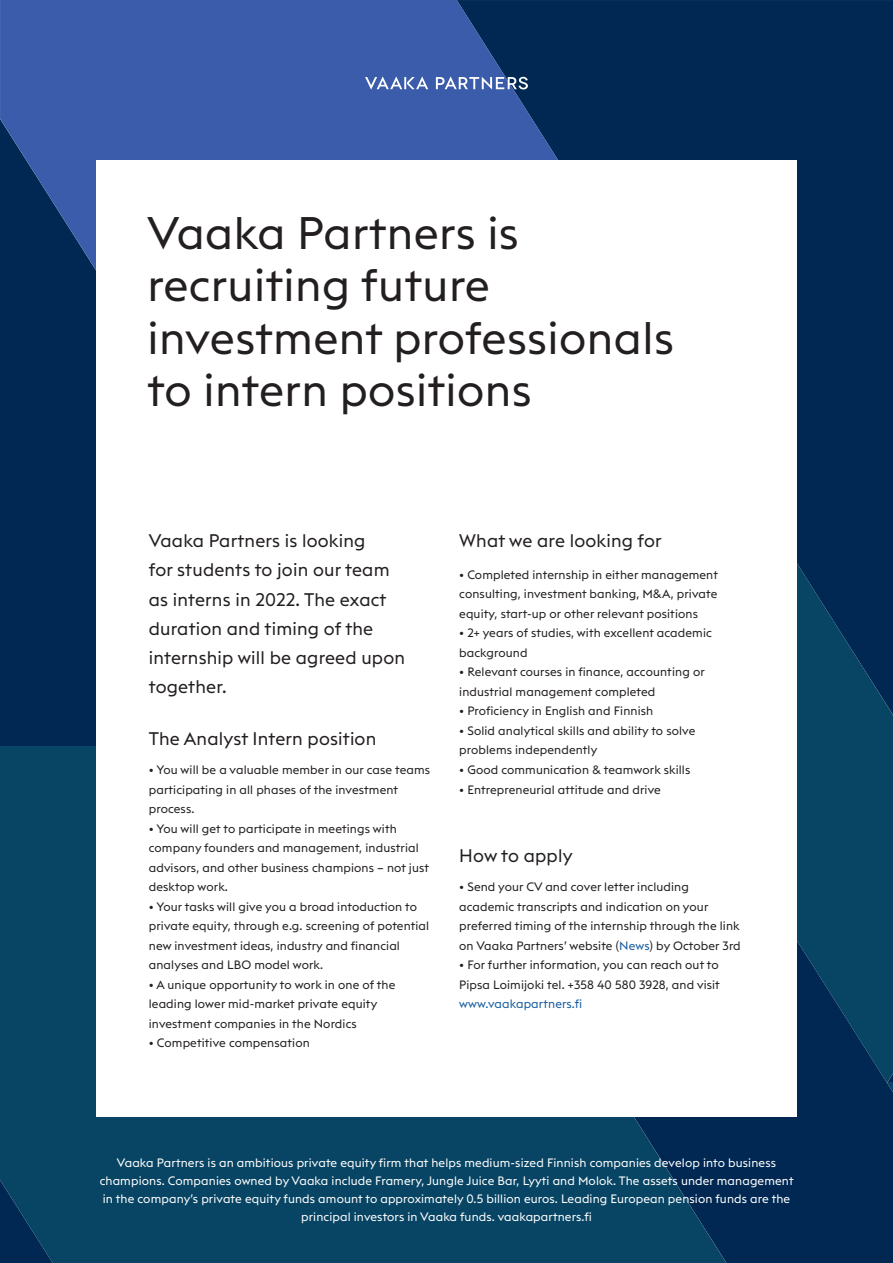
<style>
.page{position:relative;width:893px;height:1263px;background:#fff}
.page>*{position:absolute;margin:0;border:0;box-sizing:border-box;transform-origin:0 0}
.HEADLINE{font:45px/52.5px "Euclid Triangle";letter-spacing:.01em;color:#231f20}
.SUBHEADING{font:18px/29.2px "Euclid Triangle";letter-spacing:.01em;color:#231f20}
.t1{font:12px/19.5px "Euclid Triangle";letter-spacing:.01em;color:#231f20}
.t2{font:12px/18px "Euclid Triangle";letter-spacing:.01em;color:#fff;text-align:center}
.s1{color:#175d9e}
</style>
<div class="page">
<div style="left:663px;top:0;width:230px;height:1263px;background:#002853"></div>
<svg style="left:887px;top:1083px;width:6px;height:9px"></svg>
<svg style="left:797px;top:528px;width:96px;height:555px;background:#053d5f"></svg>
<div style="left:0;top:746px;width:726px;height:517px;background:#084564"></div>
<svg style="left:0;top:0;width:663px;height:746px;background:#1d427f"></svg>
<svg style="left:874px;top:0;width:19px;height:869px;background:#012d56"></svg>
<div style="left:96px;top:160px;width:701px;height:956px;background:#fff"></div>
<svg style="left:365px;top:76px;width:163px;height:14px"></svg>
<p class="HEADLINE" style="left:147px;top:206px;width:528px">Vaaka Partners is recruiting future investment professionals to intern positions</p>
<p class="SUBHEADING" style="left:149px;top:526px;width:258px">Vaaka Partners is looking<br>for students to join our team as interns in 2022. The exact duration and timing of the internship will be agreed upon together.</p>
<p class="SUBHEADING" style="left:149px;top:724px;width:229px">The Analyst Intern position</p>
<p class="t1" style="left:149px;top:760px;width:283px">• You will be a valuable member in our case teams participating in all phases of the investment process.</p>
<p class="t1" style="left:149px;top:818px;width:282px">• You will get to participate in meetings with company founders and management, industrial advisors, and other business champions – not just desktop work.</p>
<p class="t1" style="left:149px;top:896px;width:282px">• Your tasks will give you a broad intoduction to private equity, through e.g. screening of potential new investment ideas, industry and financial analyses and LBO model work.</p>
<p class="t1" style="left:149px;top:974px;width:248px">• A unique opportunity to work in one of the leading lower mid-market private equity investment companies in the Nordics</p>
<p class="t1" style="left:149px;top:1033px;width:162px">• Competitive compensation</p>
<p class="SUBHEADING" style="left:459px;top:526px;width:204px">What we are looking for</p>
<p class="t1" style="left:459px;top:565px;width:260px;text-align:justify">• Completed internship in either management consulting, investment banking, M&amp;A, private equity, start-up or other relevant positions</p>
<p class="t1" style="left:459px;top:623px;width:254px">• 2+ years of studies, with excellent academic background</p>
<p class="t1" style="left:459px;top:662px;width:247px">• Relevant courses in finance, accounting or industrial management completed</p>
<p class="t1" style="left:459px;top:701px;width:196px">• Proficiency in English and Finnish</p>
<p class="t1" style="left:459px;top:721px;width:238px">• Solid analytical skills and ability to solve problems independently</p>
<p class="t1" style="left:459px;top:760px;width:233px">• Good communication &amp; teamwork skills</p>
<p class="t1" style="left:459px;top:779px;width:203px">• Entrepreneurial attitude and drive</p>
<p class="SUBHEADING" style="left:459px;top:841px;width:115px">How to apply</p>
<p class="t1" style="left:459px;top:877px;width:283px">• Send your CV and cover letter including academic transcripts and indication on your preferred timing of the internship through the link on Vaaka Partners’ website (<span class="s1">News</span>) by October 3rd</p>
<p class="t1" style="left:459px;top:955px;width:262px;text-align:justify">• For further information, you can reach out to Pipsa Loimijoki tel. +358 40 580 3928, and visit <span class="s1">www.vaakapartners.fi</span></p>
<p class="t2" style="left:100px;top:1154px;width:695px">Vaaka Partners is an ambitious private equity firm that helps medium-sized Finnish companies develop into business champions. Companies owned by Vaaka include Framery, Jungle Juice Bar, Lyyti and Molok. The assets under management in the company’s private equity funds amount to approximately 0.5 billion euros. Leading European pension funds are the principal investors in Vaaka funds. vaakapartners.fi</p>
</div>
